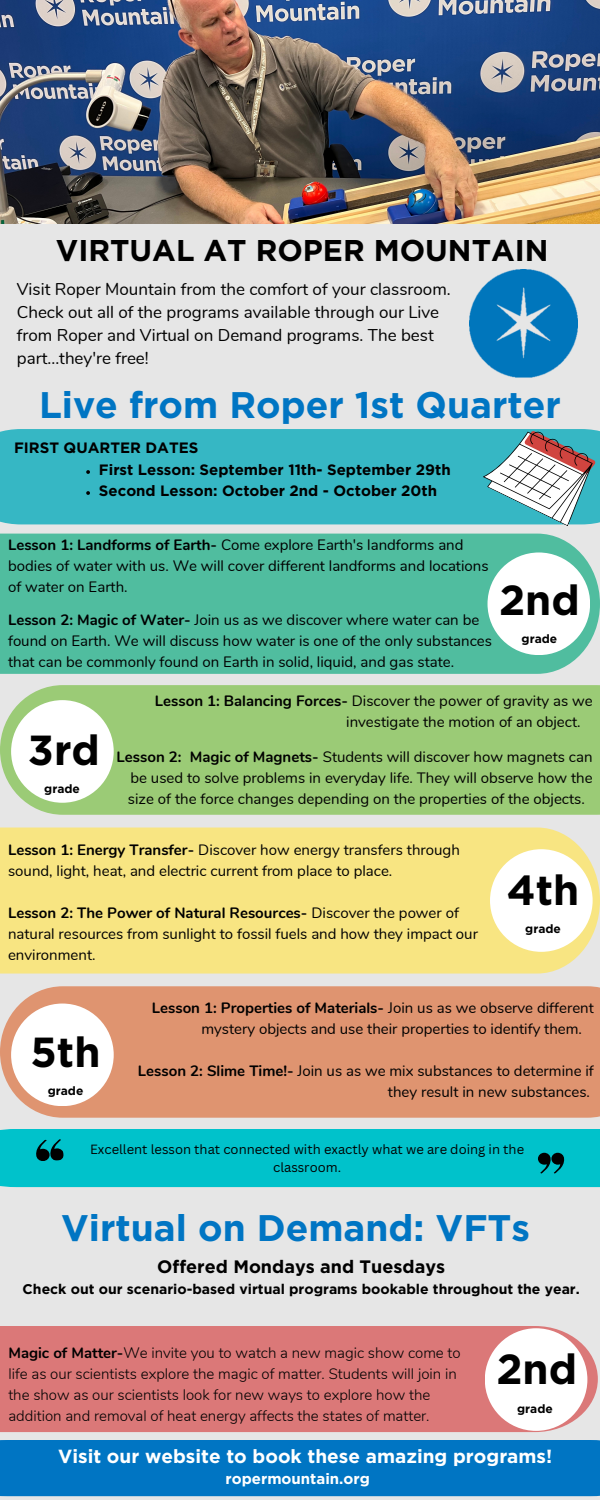
<style>
.page{position:relative;width:600px;height:1500px;background:#e6e6e6}
.page>*{position:absolute;margin:0;border:0;box-sizing:border-box;transform-origin:0 0}
.t1{font:700 42px "Gotham";color:#000}
.t2{font:700 37px "Gotham";color:#0075c3}
.t3{font:700 30px "Gotham";color:#000}
.t4{font:700 19px "Gotham";color:#fff}
.t5{font:700 18px "Gotham";color:#000}
.t6{font:17px/23.2px "Nunito";color:#000}
.t7{font:15px/21px "Nunito";color:#000}
.t8{font:300 15px/21px "Nunito";color:#000}
.t9{font:700 15px "Gotham";color:#000}
.t10{font:700 15px "Gotham";color:#fff}
.t11{font:700 14px "Gotham";color:#000}
.t12{font:13px/18px "Canva Sans";color:#000;text-align:center}
.t13{font:700 12px "Gotham";color:#000}
.s1{font-weight:700}
</style>
<div class="page">
<div style="left:0;top:429px;width:479px;height:95px;background:#36b7c4"></div>
<div style="left:0;top:534px;width:600px;height:140px;background:#50bd9f"></div>
<div style="left:0;top:685px;width:600px;height:130px;background:#9bcb76"></div>
<div style="left:0;top:828px;width:600px;height:146px;background:#f8e582"></div>
<div style="left:0;top:986px;width:600px;height:132px;background:#df9470"></div>
<div style="left:0;top:1326px;width:598px;height:106px;background:#db7878"></div>
<div style="left:0;top:1440px;width:600px;height:56px;background:#0075c3"></div>
<div style="left:488px;top:552px;width:102px;height:103px;background:#fff;border-radius:50%"></div>
<div style="left:490px;top:849px;width:103px;height:103px;background:#fff;border-radius:50%"></div>
<div style="left:11px;top:700px;width:103px;height:103px;background:#fff;border-radius:50%"></div>
<div style="left:11px;top:1004px;width:103px;height:102px;background:#fff;border-radius:50%"></div>
<div style="left:485px;top:1328px;width:102px;height:103px;background:#fff;border-radius:50%"></div>
<img style="left:470px;top:270px;width:108px;height:108px">
<svg style="left:479px;top:429px;width:121px;height:97px;background:#88bbc1"></svg>
<div style="left:0;top:1129px;width:600px;height:58px;background:#00c2cb"></div>
<img style="left:0;top:0;width:600px;height:224px">
<svg style="left:86px;top:470px;width:4px;height:4px"></svg>
<svg style="left:86px;top:491px;width:4px;height:4px"></svg>
<p class="t3" style="left:56px;top:237px;width:494px">VIRTUAL AT ROPER MOUNTAIN</p>
<p class="t6" style="left:17px;top:277px;width:435px">Visit Roper Mountain from the comfort of your classroom.<br>Check out all of the programs available through our Live from Roper and Virtual on Demand programs. The best part...they're free!</p>
<p class="t2" style="left:39px;top:388px;width:523px">Live from Roper 1st Quarter</p>
<p class="t9" style="left:14px;top:441px;width:186px">FIRST QUARTER DATES</p>
<p class="t9" style="left:99px;top:463px;width:353px">First Lesson: September 11th- September 29th</p>
<p class="t9" style="left:99px;top:484px;width:340px">Second Lesson: October 2nd - October 20th</p>
<p class="t7" style="left:8px;top:535px;width:482px"><span class="s1">Lesson 1: Landforms of Earth-</span> Come explore Earth's landforms and bodies of water with us. We will cover different landforms and locations of water on Earth.</p>
<p class="t7" style="left:8px;top:610px;width:485px"><span class="s1">Lesson 2: Magic of Water-</span> Join us as we discover where water can be found on Earth. We will discuss how water is one of the only substances that can be commonly found on Earth in solid, liquid, and gas state.</p>
<p class="t1" style="left:499px;top:581px;width:82px">2nd</p>
<p class="t13" style="left:522px;top:634px;width:37px">grade</p>
<p class="t1" style="left:28px;top:731px;width:73px">3rd</p>
<p class="t13" style="left:44px;top:784px;width:37px">grade</p>
<p class="t7" style="left:346px;top:691px;width:248px;text-indent:-191px"><span class="s1">Lesson 1: Balancing Forces-</span> Discover the power of gravity as we investigate the motion of an object.</p>
<p class="t7" style="left:128px;top:746px;width:466px;text-align:justify;text-indent:-11px"><span class="s1">Lesson 2: Magic of Magnets-</span> Students will discover how magnets can be used to solve problems in everyday life. They will observe how the size of the force changes depending on the properties of the objects.</p>
<p class="t7" style="left:8px;top:839px;width:453px"><span class="s1">Lesson 1: Energy Transfer-</span> Discover how energy transfers through sound, light, heat, and electric current from place to place.</p>
<p class="t7" style="left:8px;top:902px;width:471px"><span class="s1">Lesson 2: The Power of Natural Resources-</span> Discover the power of natural resources from sunlight to fossil fuels and how they impact our environment.</p>
<p class="t1" style="left:507px;top:871px;width:74px">4th</p>
<p class="t13" style="left:525px;top:923px;width:37px">grade</p>
<p class="t1" style="left:31px;top:1033px;width:72px">5th</p>
<p class="t13" style="left:48px;top:1086px;width:37px">grade</p>
<p class="t7" style="left:201px;top:998px;width:394px;text-indent:-50px"><span class="s1">Lesson 1: Properties of Materials-</span> Join us as we observe different mystery objects and use their properties to identify them.</p>
<p class="t7" style="left:138px;top:1061px;width:457px;text-align:right"><span class="s1">Lesson 2: Slime Time!-</span> Join us as we mix substances to determine if they result in new substances.</p>
<p class="t12" style="left:90px;top:1140px;width:436px">Excellent lesson that connected with exactly what we are doing in the classroom.</p>
<p class="t2" style="left:61px;top:1212px;width:470px">Virtual on Demand: VFTs</p>
<p class="t5" style="left:157px;top:1259px;width:290px">Offered Mondays and Tuesdays</p>
<p class="t11" style="left:23px;top:1283px;width:559px">Check out our scenario-based virtual programs bookable throughout the year.</p>
<p class="t8" style="left:8px;top:1343px;width:454px"><span class="s1">Magic of Matter-</span>We invite you to watch a new magic show come to life as our scientists explore the magic of matter. Students will join in the show as our scientists look for new ways to explore how the addition and removal of heat energy affects the states of matter.</p>
<p class="t4" style="left:58px;top:1448px;width:496px">Visit our website to book these amazing programs!</p>
<p class="t1" style="left:496px;top:1350px;width:82px">2nd</p>
<p class="t13" style="left:517px;top:1403px;width:37px">grade</p>
<p class="t10" style="left:226px;top:1472px;width:146px">ropermountain.org</p>
</div>
